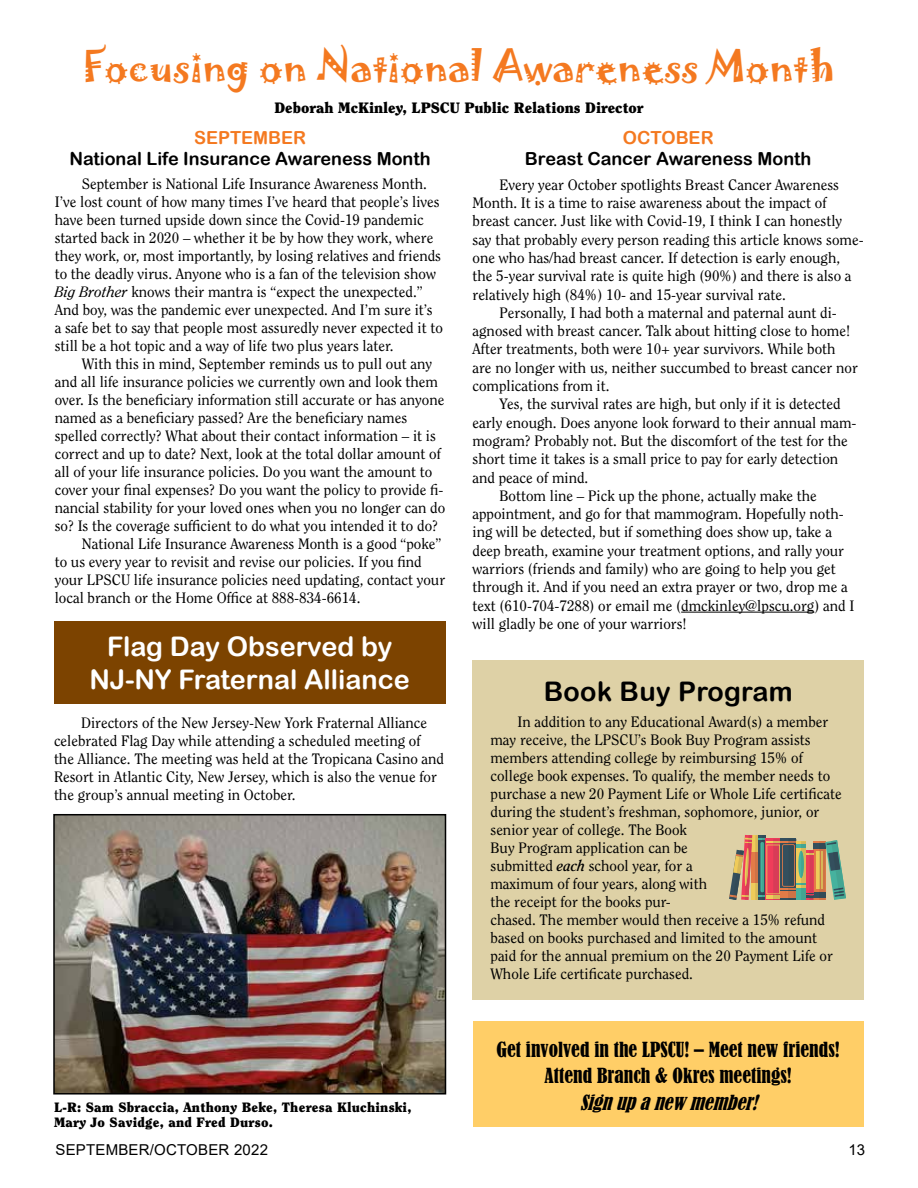
<style>
.page{position:relative;width:918px;height:1188px;background:#fff}
.page>*{position:absolute;margin:0;border:0;box-sizing:border-box;transform-origin:0 0}
.t1{font:39px "Jokerman";color:#f47920}
.t2{font:27px "Arial Rounded MT Bold";color:#fff}
.Zor-Head-18{font:27px "Arial Rounded MT Bold";letter-spacing:.015em;color:#000}
.Zor_Body_Text_10-2{font:condensed 19.5px "Bernard";color:#000}
.Zor_Body_Text_10-2-2{font:italic condensed 19.5px "Bernard";color:#000}
.t3{font:18px "Arial Rounded MT Bold";color:#000}
.t4{font:18px "Arial Rounded MT Bold";color:#f47920}
.Zor_Body_Text_10-2-3{font:15px/18px "Clearface Std";color:#000}
.t5{font:900 15px "Clearface";color:#000}
.t6{font:15px "Arial";letter-spacing:.015em;color:#000}
.Zor-Cutline{font:900 13.5px/15px "Clearface Std";letter-spacing:.015em;color:#000}
.s1{font-style:italic}
.s2{font-weight:700;font-style:italic}
</style>
<div class="page">
<div style="left:472px;top:660px;width:392px;height:339px;background:#ded1a6"></div>
<svg style="left:813px;top:841px;width:6px;height:59px"></svg>
<div style="left:813px;top:844px;width:12px;height:5px;background:#344f5d"></div>
<div style="left:813px;top:892px;width:12px;height:5px;background:#344f5d"></div>
<hr style="left:817px;top:851px;width:3px;height:38px;background:#efcb5a">
<svg style="left:819px;top:840px;width:27px;height:60px"></svg>
<svg style="left:729px;top:835px;width:84px;height:65px;background:#ab7e69"></svg>
<div style="left:473px;top:1022px;width:391px;height:105px;background:#ffce67"></div>
<div style="left:54px;top:621px;width:392px;height:83px;background:#7c4300"></div>
<img style="left:56px;top:817px;width:387px;height:275px">
<div style="left:53px;top:814px;width:393px;height:281px;border:2px solid #000"></div>
<hr style="left:681px;top:612px;width:133px;height:1px;background:#000">
<p class="t1" style="left:83px;top:38px;width:753px">Focusing on National Awareness Month</p>
<p class="t5" style="left:274px;top:98px;width:371px">Deborah McKinley, LPSCU Public Relations Director</p>
<p class="t4" style="left:194px;top:127px;width:114px">SEPTEMBER</p>
<p class="t3" style="left:70px;top:148px;width:363px">National Life Insurance Awareness Month</p>
<p class="Zor_Body_Text_10-2-3" style="left:55px;top:175px;width:390px;text-indent:27px">September is National Life Insurance Awareness Month.<br>I’ve lost count of how many times I’ve heard that people’s lives have been turned upside down since the Covid-19 pandemic started back in 2020 – whether it be by how they work, where they work, or, most importantly, by losing relatives and friends to the deadly virus. Anyone who is a fan of the television show <span class="s1">Big Brother</span> knows their mantra is “expect the unexpected.” And boy, was the pandemic ever unexpected. And I’m sure it’s a safe bet to say that people most assuredly never expected it to still be a hot topic and a way of life two plus years later.</p>
<p class="Zor_Body_Text_10-2-3" style="left:55px;top:355px;width:392px;text-indent:27px">With this in mind, September reminds us to pull out any and all life insurance policies we currently own and look them over. Is the beneficiary information still accurate or has anyone named as a beneficiary passed? Are the beneficiary names spelled correctly? What about their contact information – it is correct and up to date? Next, look at the total dollar amount of all of your life insurance policies. Do you want the amount to cover your final expenses? Do you want the policy to provide fi&shy;nancial stability for your loved ones when you no longer can do so? Is the coverage sufficient to do what you intended it to do?</p>
<p class="Zor_Body_Text_10-2-3" style="left:55px;top:535px;width:392px;text-indent:27px">National Life Insurance Awareness Month is a good “poke” to us every year to revisit and revise our policies. If you find your LPSCU life insurance policies need updating, contact your local branch or the Home Office at 888-834-6614.</p>
<p class="t2" style="left:107px;top:631px;width:287px">Flag Day Observed by</p>
<p class="t2" style="left:89px;top:663px;width:322px">NJ-NY Fraternal Alliance</p>
<p class="Zor_Body_Text_10-2-3" style="left:54px;top:713px;width:392px;text-indent:27px">Directors of the New Jersey-New York Fraternal Alliance celebrated Flag Day while attending a scheduled meeting of the Alliance. The meeting was held at the Tropicana Casino and Resort in Atlantic City, New Jersey, which is also the venue for the group’s annual meeting in October.</p>
<p class="Zor-Cutline" style="left:54px;top:1100px;width:359px">L-R: Sam Sbraccia, Anthony Beke, Theresa Kluchinski,<br>Mary Jo Savidge, and Fred Durso.</p>
<p class="t4" style="left:623px;top:127px;width:92px">OCTOBER</p>
<p class="t3" style="left:525px;top:148px;width:288px">Breast Cancer Awareness Month</p>
<p class="Zor_Body_Text_10-2-3" style="left:472px;top:175px;width:393px;text-indent:27px">Every year October spotlights Breast Cancer Awareness Month. It is a time to raise awareness about the impact of breast cancer. Just like with Covid-19, I think I can honestly say that probably every person reading this article knows some&shy;one who has/had breast cancer. If detection is early enough, the 5-year survival rate is quite high (90%) and there is also a relatively high (84%) 10- and 15-year survival rate.</p>
<p class="Zor_Body_Text_10-2-3" style="left:472px;top:303px;width:387px;text-indent:27px">Personally, I had both a maternal and paternal aunt di&shy;agnosed with breast cancer. Talk about hitting close to home!<br>After treatments, both were 10+ year survivors. While both are no longer with us, neither succumbed to breast cancer nor complications from it.</p>
<p class="Zor_Body_Text_10-2-3" style="left:472px;top:395px;width:386px;text-indent:27px">Yes, the survival rates are high, but only if it is detected early enough. Does anyone look forward to their annual mam&shy;mogram? Probably not. But the discomfort of the test for the short time it takes is a small price to pay for early detection and peace of mind.</p>
<p class="Zor_Body_Text_10-2-3" style="left:472px;top:486px;width:383px;text-indent:27px">Bottom line – Pick up the phone, actually make the appointment, and go for that mammogram. Hopefully noth&shy;ing will be detected, but if something does show up, take a deep breath, examine your treatment options, and rally your warriors (friends and family) who are going to help you get through it. And if you need an extra prayer or two, drop me a text (610-704-7288) or email me (dmckinley@lpscu.org) and I will gladly be one of your warriors!</p>
<p class="Zor-Head-18" style="left:544px;top:676px;width:251px">Book Buy Program</p>
<p class="Zor_Body_Text_10-2-3" style="left:490px;top:713px;width:353px;text-indent:27px">In addition to any Educational Award(s) a member may receive, the LPSCU’s Book Buy Program assists members attending college by reimbursing 15% of college book expenses. To qualify, the member needs to purchase a new 20 Payment Life or Whole Life certificate during the student’s freshman, sophomore, junior, or senior year of college. The Book<br>Buy Program application can be<br>submitted <span class="s2">each</span> school year, for a<br>maximum of four years, along with<br>the receipt for the books pur-<br>chased. The member would then receive a 15% refund based on books purchased and limited to the amount paid for the annual premium on the 20 Payment Life or Whole Life certificate purchased.</p>
<p class="Zor_Body_Text_10-2" style="left:497px;top:1038px;width:345px">Get involved in the LPSCU! – Meet new friends!</p>
<p class="Zor_Body_Text_10-2" style="left:545px;top:1065px;width:249px">Attend Branch &amp; Okres meetings!</p>
<p class="Zor_Body_Text_10-2-2" style="left:580px;top:1091px;width:185px">Signupanew member!</p>
<p class="t6" style="left:56px;top:1139px;width:214px">SEPTEMBER/OCTOBER 2022</p>
<p class="t6" style="left:848px;top:1139px;width:18px">13</p>
</div>
